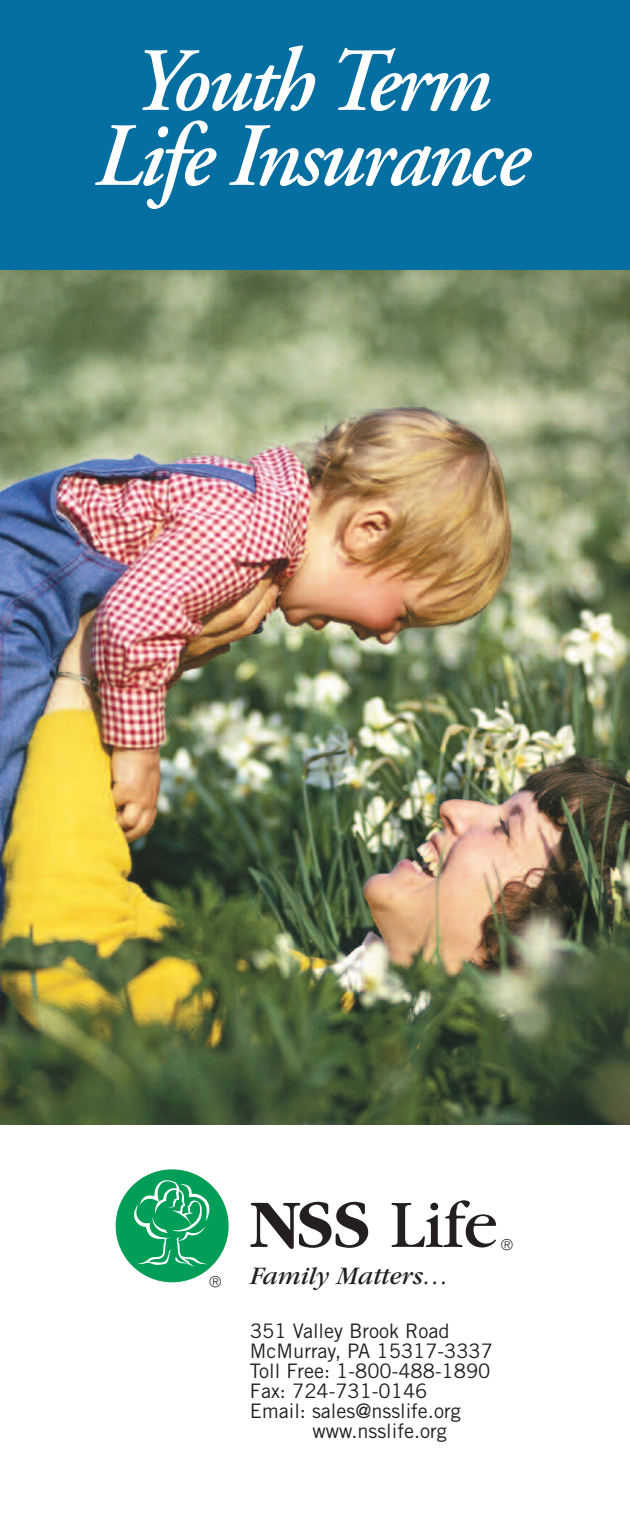
<style>
.page{position:relative;width:630px;height:1530px;background:#fff}
.page>*{position:absolute;margin:0;border:0;box-sizing:border-box;transform-origin:0 0}
.t1{font:italic 600 90px/75px "Adobe Garamond";letter-spacing:-.04em;color:#fff;text-align:center}
.t2{font:italic 26.25px "Garamond";color:#231f20}
.t3{font:20px "Trade Gothic";color:#231f20}
.t4{font:15px "Helvetica";color:#231f20}
</style>
<div class="page">
<div style="left:116px;top:1169px;width:113px;height:113px;background:#009e57;border-radius:50%"></div>
<svg style="left:130px;top:1180px;width:85px;height:87px"></svg>
<svg style="left:250px;top:1202px;width:118px;height:47px"></svg>
<svg style="left:392px;top:1200px;width:104px;height:48px"></svg>
<img style="left:0;top:270px;width:630px;height:855px">
<div style="left:0;top:0;width:630px;height:270px;background:#046fa0"></div>
<h1 class="t1" style="left:94px;top:52px;width:436px">Youth Term<br>Life Insurance</h1>
<p class="t4" style="left:210px;top:1273px;width:13px">®</p>
<h2 class="t2" style="left:250px;top:1266px;width:201px">Family Matters…</h2>
<p class="t3" style="left:250px;top:1323px;width:201px">351 Valley Brook Road</p>
<p class="t3" style="left:250px;top:1343px;width:245px">McMurray, PA 15317-3337</p>
<p class="t3" style="left:250px;top:1363px;width:242px">Toll Free: 1-800-488-1890</p>
<p class="t3" style="left:250px;top:1383px;width:179px">Fax: 724-731-0146</p>
<p class="t3" style="left:250px;top:1403px;width:212px">Email: sales@nsslife.org</p>
<p class="t3" style="left:312px;top:1423px;width:136px">www.nsslife.org</p>
<p class="t4" style="left:501px;top:1236px;width:13px">®</p>
</div>
